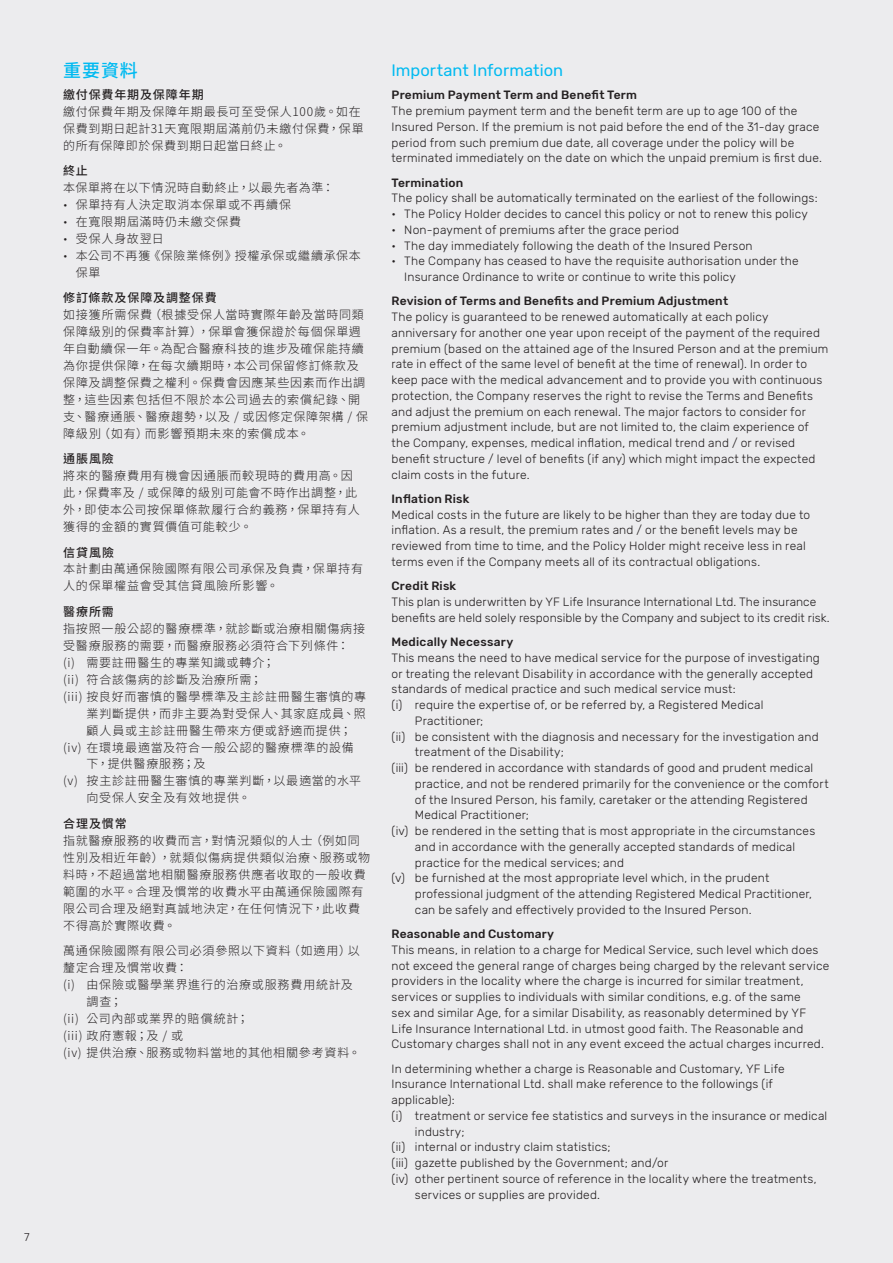
<style>
.page{position:relative;width:893px;height:1263px;background:#ececee}
.page>*{position:absolute;margin:0;border:0;box-sizing:border-box;transform-origin:0 0}
.t1{font:500 18px "Noto Sans CJ Ktc";color:#00baf1}
.t2{font:16.5px "Rubik";color:#00baf1}
.t3{font:300 12px/15.8px "Rubik";letter-spacing:.015em;color:#231f20}
.t4{font:300 12px/17px "Noto Sans CJ Ktc";letter-spacing:.065em;color:#231f20}
.t5{font:500 12px "Rubik";letter-spacing:.015em;color:#231f20}
.t6{font:500 12px "Noto Sans CJ Ktc";letter-spacing:.075em;color:#231f20}
.t7{font:300 11.25px "Rubik";color:#231f20}
.s1{font-family:"Rubik"}
</style>
<div class="page">
<p class="t7" style="left:24px;top:1231px;width:7px">7</p>
<h1 class="t1" style="left:63px;top:61px;width:76px">重要資料</h1>
<p class="t6" style="left:63px;top:88px;width:142px">繳付保費年期及保障年期</p>
<p class="t4" style="left:63px;top:103px;width:302px">繳付保費年期及保障年期最長可至受保人100歲。如在保費到期日起計31天寬限期屆滿前仍未繳付保費，保單的所有保障即於保費到期日起當日終止。</p>
<p class="t6" style="left:63px;top:164px;width:26px">終止</p>
<p class="t4" style="left:63px;top:179px;width:273px">本保單將在以下情況時自動終止，以最先者為準：</p>
<p class="t4" style="left:63px;top:196px;width:229px"><span class="s1">•</span> 保單持有人決定取消本保單或不再續保</p>
<p class="t4" style="left:63px;top:213px;width:180px"><span class="s1">•</span> 在寬限期屆滿時仍未繳交保費</p>
<p class="t4" style="left:63px;top:230px;width:102px"><span class="s1">•</span> 受保人身故翌日</p>
<p class="t4" style="left:76px;top:247px;width:286px;text-indent:-13px"><span class="s1">•</span> 本公司不再獲《保險業條例》授權承保或繼續承保本保單</p>
<p class="t6" style="left:63px;top:291px;width:155px">修訂條款及保障及調整保費</p>
<p class="t4" style="left:63px;top:306px;width:306px">如接獲所需保費（根據受保人當時實際年齡及當時同類保障級別的保費率計算），保單會獲保證於每個保單週年自動續保一年。為配合醫療科技的進步及確保能持續為你提供保障，在每次續期時，本公司保留修訂條款及保障及調整保費之權利。保費會因應某些因素而作出調整，這些因素包括但不限於本公司過去的索償紀錄、開支、醫療通脹、醫療趨勢，以及 / 或因修定保障架構 / 保障級別（如有）而影響預期未來的索償成本。</p>
<p class="t6" style="left:63px;top:452px;width:52px">通脹風險</p>
<p class="t4" style="left:63px;top:468px;width:298px">將來的醫療費用有機會因通脹而較現時的費用高。因此，保費率及 / 或保障的級別可能會不時作出調整，此外，即使本公司按保單條款履行合約義務，保單持有人獲得的金額的實質價值可能較少。</p>
<p class="t6" style="left:63px;top:545px;width:52px">信貸風險</p>
<p class="t4" style="left:63px;top:561px;width:301px">本計劃由萬通保險國際有限公司承保及負責，保單持有人的保單權益會受其信貸風險所影響。</p>
<p class="t6" style="left:63px;top:605px;width:52px">醫療所需</p>
<p class="t4" style="left:63px;top:620px;width:303px">指按照一般公認的醫療標準，就診斷或治療相關傷病接</p>
<p class="t4" style="left:63px;top:637px;width:287px">受醫療服務的需要，而醫療服務必須符合下列條件：</p>
<p class="t4" style="left:63px;top:654px;width:213px">(i) 需要註冊醫生的專業知識或轉介；</p>
<p class="t4" style="left:63px;top:671px;width:201px">(ii) 符合該傷病的診斷及治療所需；</p>
<p class="t4" style="left:63px;top:688px;width:304px">(iii) 按良好而審慎的醫學標準及主診註冊醫生審慎的專</p>
<p class="t4" style="left:87px;top:705px;width:281px">業判斷提供，而非主要為對受保人、其家庭成員、照</p>
<p class="t4" style="left:87px;top:722px;width:267px">顧人員或主診註冊醫生帶來方便或舒適而提供；</p>
<p class="t4" style="left:63px;top:739px;width:292px">(iv) 在環境最適當及符合一般公認的醫療標準的設備</p>
<p class="t4" style="left:87px;top:756px;width:120px">下，提供醫療服務；及</p>
<p class="t4" style="left:63px;top:773px;width:299px">(v) 按主診註冊醫生審慎的專業判斷，以最適當的水平</p>
<p class="t4" style="left:87px;top:790px;width:165px">向受保人安全及有效地提供。</p>
<p class="t6" style="left:63px;top:817px;width:65px">合理及慣常</p>
<p class="t4" style="left:63px;top:832px;width:308px">指就醫療服務的收費而言，對情況類似的人士（例如同性別及相近年齡），就類似傷病提供類似治療、服務或物料時，不超過當地相關醫療服務供應者收取的一般收費範圍的水平。合理及慣常的收費水平由萬通保險國際有限公司合理及絕對真誠地決定，在任何情況下，此收費不得高於實際收費。</p>
<p class="t4" style="left:63px;top:942px;width:298px">萬通保險國際有限公司必須參照以下資料（如適用）以</p>
<p class="t4" style="left:63px;top:959px;width:126px">釐定合理及慣常收費：</p>
<p class="t4" style="left:63px;top:976px;width:291px">(i) 由保險或醫學業界進行的治療或服務費用統計及</p>
<p class="t4" style="left:87px;top:993px;width:37px">調查；</p>
<p class="t4" style="left:63px;top:1010px;width:187px">(ii) 公司內部或業界的賠償統計；</p>
<p class="t4" style="left:63px;top:1027px;width:121px">(iii) 政府憲報；及 / 或</p>
<p class="t4" style="left:63px;top:1044px;width:299px">(iv) 提供治療、服務或物料當地的其他相關參考資料。</p>
<h2 class="t2" style="left:392px;top:61px;width:173px">Important Information</h2>
<p class="t5" style="left:392px;top:88px;width:247px">Premium Payment Term and Benefit Term</p>
<p class="t3" style="left:392px;top:103px;width:432px">The premium payment term and the benefit term are up to age 100 of the Insured Person. If the premium is not paid before the end of the 31-day grace period from such premium due date, all coverage under the policy will be terminated immediately on the date on which the unpaid premium is first due.</p>
<p class="t5" style="left:392px;top:176px;width:73px">Termination</p>
<p class="t3" style="left:392px;top:191px;width:428px">The policy shall be automatically terminated on the earliest of the followings:</p>
<p class="t3" style="left:392px;top:206px;width:418px">• The Policy Holder decides to cancel this policy or not to renew this policy</p>
<p class="t3" style="left:392px;top:222px;width:289px">• Non-payment of premiums after the grace period</p>
<p class="t3" style="left:392px;top:238px;width:363px">• The day immediately following the death of the Insured Person</p>
<p class="t3" style="left:404px;top:254px;width:396px;text-indent:-13px">• The Company has ceased to have the requisite authorisation under the<br>Insurance Ordinance to write or continue to write this policy</p>
<p class="t5" style="left:392px;top:294px;width:338px">Revision of Terms and Benefits and Premium Adjustment</p>
<p class="t3" style="left:392px;top:309px;width:438px">The policy is guaranteed to be renewed automatically at each policy anniversary for another one year upon receipt of the payment of the required premium (based on the attained age of the Insured Person and at the premium rate in effect of the same level of benefit at the time of renewal). In order to keep pace with the medical advancement and to provide you with continuous protection, the Company reserves the right to revise the Terms and Benefits and adjust the premium on each renewal. The major factors to consider for premium adjustment include, but are not limited to, the claim experience of the Company, expenses, medical inflation, medical trend and / or revised benefit structure / level of benefits (if any) which might impact the expected claim costs in the future.</p>
<p class="t5" style="left:392px;top:492px;width:79px">Inflation Risk</p>
<p class="t3" style="left:392px;top:507px;width:420px">Medical costs in the future are likely to be higher than they are today due to inflation. As a result, the premium rates and / or the benefit levels may be reviewed from time to time, and the Policy Holder might receive less in real terms even if the Company meets all of its contractual obligations.</p>
<p class="t5" style="left:392px;top:579px;width:66px">Credit Risk</p>
<p class="t3" style="left:392px;top:594px;width:440px">This plan is underwritten by YF Life Insurance International Ltd. The insurance benefits are held solely responsible by the Company and subject to its credit risk.</p>
<p class="t5" style="left:392px;top:635px;width:123px">Medically Necessary</p>
<p class="t3" style="left:392px;top:650px;width:430px">This means the need to have medical service for the purpose of investigating</p>
<p class="t3" style="left:392px;top:666px;width:423px">or treating the relevant Disability in accordance with the generally accepted</p>
<p class="t3" style="left:392px;top:681px;width:346px">standards of medical practice and such medical service must:</p>
<p class="t3" style="left:392px;top:697px;width:373px">(i) require the expertise of, or be referred by, a Registered Medical</p>
<p class="t3" style="left:415px;top:713px;width:70px">Practitioner;</p>
<p class="t3" style="left:392px;top:729px;width:429px">(ii) be consistent with the diagnosis and necessary for the investigation and</p>
<p class="t3" style="left:415px;top:744px;width:150px">treatment of the Disability;</p>
<p class="t3" style="left:392px;top:760px;width:423px">(iii) be rendered in accordance with standards of good and prudent medical</p>
<p class="t3" style="left:415px;top:776px;width:415px">practice, and not be rendered primarily for the convenience or the comfort</p>
<p class="t3" style="left:415px;top:792px;width:394px">of the Insured Person, his family, caretaker or the attending Registered</p>
<p class="t3" style="left:415px;top:807px;width:115px">Medical Practitioner;</p>
<p class="t3" style="left:392px;top:823px;width:425px">(iv) be rendered in the setting that is most appropriate in the circumstances</p>
<p class="t3" style="left:415px;top:839px;width:382px">and in accordance with the generally accepted standards of medical</p>
<p class="t3" style="left:415px;top:855px;width:211px">practice for the medical services; and</p>
<p class="t3" style="left:392px;top:870px;width:379px">(v) be furnished at the most appropriate level which, in the prudent</p>
<p class="t3" style="left:415px;top:886px;width:399px">professional judgment of the attending Registered Medical Practitioner,</p>
<p class="t3" style="left:415px;top:902px;width:338px">can be safely and effectively provided to the Insured Person.</p>
<p class="t5" style="left:392px;top:927px;width:164px">Reasonable and Customary</p>
<p class="t3" style="left:392px;top:942px;width:439px">This means, in relation to a charge for Medical Service, such level which does not exceed the general range of charges being charged by the relevant service providers in the locality where the charge is incurred for similar treatment, services or supplies to individuals with similar conditions, e.g. of the same<br>sex and similar Age, for a similar Disability, as reasonably determined by YF Life Insurance International Ltd. in utmost good faith. The Reasonable and Customary charges shall not in any event exceed the actual charges incurred.</p>
<p class="t3" style="left:392px;top:1061px;width:395px">In determining whether a charge is Reasonable and Customary, YF Life</p>
<p class="t3" style="left:392px;top:1076px;width:383px">Insurance International Ltd. shall make reference to the followings (if</p>
<p class="t3" style="left:392px;top:1092px;width:65px">applicable):</p>
<p class="t3" style="left:392px;top:1108px;width:437px">(i) treatment or service fee statistics and surveys in the insurance or medical</p>
<p class="t3" style="left:415px;top:1124px;width:51px">industry;</p>
<p class="t3" style="left:392px;top:1139px;width:221px">(ii) internal or industry claim statistics;</p>
<p class="t3" style="left:392px;top:1155px;width:278px">(iii) gazette published by the Government; and/or</p>
<p class="t3" style="left:392px;top:1171px;width:427px">(iv) other pertinent source of reference in the locality where the treatments,</p>
<p class="t3" style="left:415px;top:1187px;width:187px">services or supplies are provided.</p>
</div>
